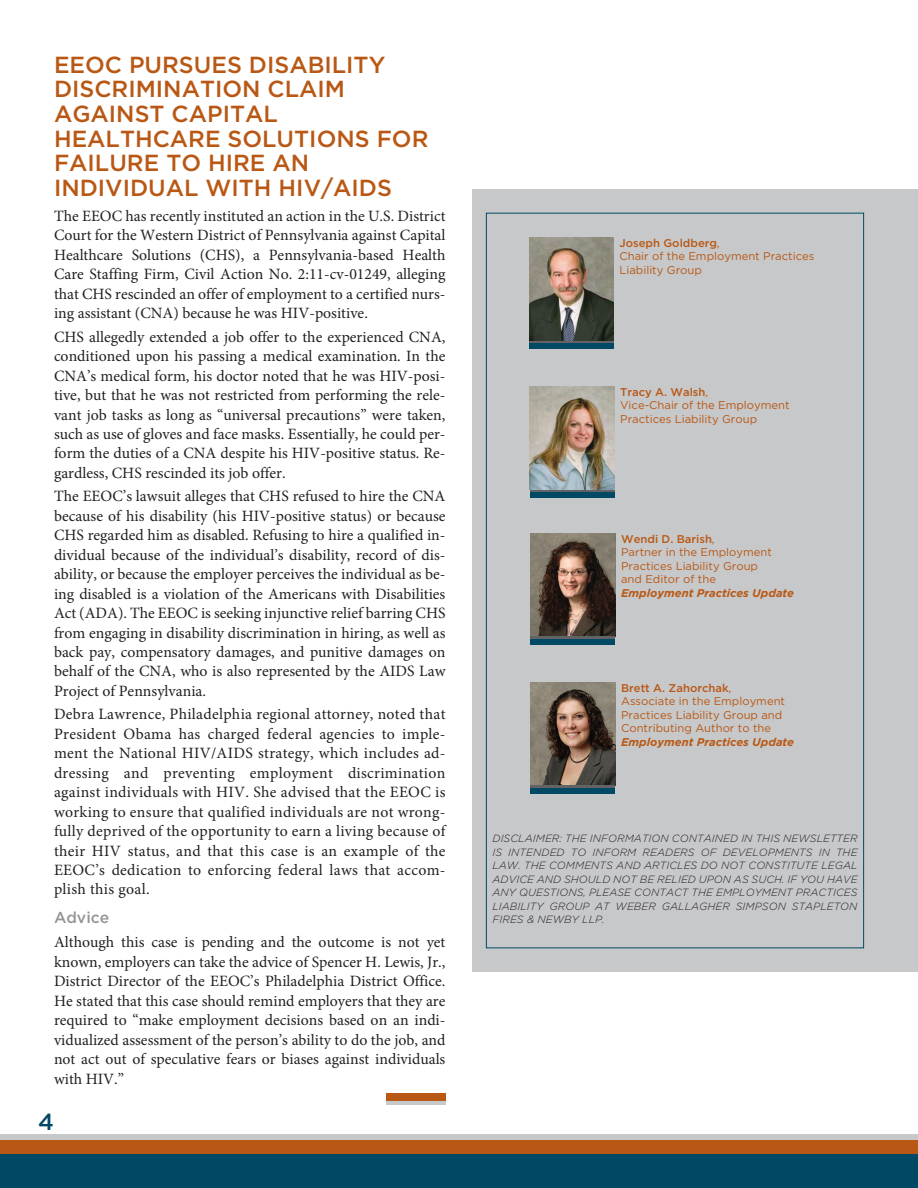
<style>
.page{position:relative;width:918px;height:1188px;background:#fff}
.page>*{position:absolute;margin:0;border:0;box-sizing:border-box;transform-origin:0 0}
.t1{font:500 23.25px/24.8px "Gotham";color:#b95814}
.t2{font:500 23.25px "Gotham";color:#004964}
.t3{font:15.75px/19.5px "Minion Pro";color:#231f20;text-align:justify}
.t4{font:500 15.75px "Gotham";color:#939598}
.t5{font:11.25px/13.5px "Gotham";color:#b95814}
.t6{font:italic 700 11.25px "Gotham";color:#b95814}
.t7{font:italic 300 10.5px/13.5px "Gotham";letter-spacing:.01em;color:#231f20;text-align:justify}
.s1{font-weight:500}
</style>
<div class="page">
<div style="left:472px;top:189px;width:446px;height:783px;background:#c7c8ca"></div>
<hr style="left:917px;top:91px;width:1px;height:179px;background:#b95814">
<hr style="left:917px;top:0;width:1px;height:256px;background:#004964">
<svg style="left:0;top:1134px;width:918px;height:7px;background:#c5b8b0"></svg>
<div style="left:0;top:1141px;width:918px;height:47px;background:#b95814"></div>
<div style="left:0;top:1154px;width:918px;height:34px;background:#004964"></div>
<img style="left:531px;top:534px;width:84px;height:103px">
<hr style="left:531px;top:637px;width:84px;height:2px;background:#636366">
<div style="left:531px;top:639px;width:84px;height:6px;background:#004964"></div>
<img style="left:531px;top:683px;width:84px;height:103px">
<hr style="left:531px;top:786px;width:84px;height:2px;background:#636366">
<div style="left:531px;top:788px;width:84px;height:6px;background:#004964"></div>
<img style="left:529px;top:238px;width:85px;height:103px">
<hr style="left:529px;top:341px;width:85px;height:2px;background:#636366">
<div style="left:529px;top:343px;width:85px;height:6px;background:#004964"></div>
<img style="left:530px;top:387px;width:84px;height:103px">
<hr style="left:530px;top:490px;width:84px;height:2px;background:#636366">
<div style="left:530px;top:492px;width:84px;height:6px;background:#004964"></div>
<div style="left:386px;top:1094px;width:60px;height:7px;background:#b95814"></div>
<hr style="left:386px;top:1101px;width:60px;height:3px;background:#c7c8ca">
<h1 class="t1" style="left:54px;top:52px;width:376px">EEOC PURSUES DISABILITY<br>DISCRIMINATION CLAIM<br>AGAINST CAPITAL<br>HEALTHCARE SOLUTIONS FOR<br>FAILURE TO HIRE AN<br>I NDIVIDUAL WITH HIV/AI DS</h1>
<p class="t3" style="left:54px;top:206px;width:393px">The EEOC has recently instituted an action in the U.S. District Court for the Western District of Pennsylvania against Capital Healthcare Solutions (CHS), a Pennsylvania-based Health Care Staffing Firm, Civil Action No. 2:11-cv-01249, alleging that CHS rescinded an offer of employment to a certified nurs&shy;ing assistant (CNA) because he was HIV-positive.</p>
<p class="t3" style="left:54px;top:327px;width:393px">CHS allegedly extended a job offer to the experienced CNA, conditioned upon his passing a medical examination. In the CNA’s medical form, his doctor noted that he was HIV-posi&shy;tive, but that he was not restricted from performing the rele&shy;vant job tasks as long as “universal precautions” were taken, such as use of gloves and face masks. Essentially, he could per&shy;form the duties of a CNA despite his HIV-positive status. Re&shy;gardless, CHS rescinded its job offer.</p>
<p class="t3" style="left:54px;top:487px;width:393px">The EEOC’s lawsuit alleges that CHS refused to hire the CNA because of his disability (his HIV-positive status) or because CHS regarded him as disabled. Refusing to hire a qualified in&shy;dividual because of the individual’s disability, record of dis&shy;ability, or because the employer perceives the individual as be&shy;ing disabled is a violation of the Americans with Disabilities Act (ADA). The EEOC is seeking injunctive relief barring CHS from engaging in disability discrimination in hiring, as well as back pay, compensatory damages, and punitive damages on behalf of the CNA, who is also represented by the AIDS Law Project of Pennsylvania.</p>
<p class="t3" style="left:54px;top:705px;width:393px">Debra Lawrence, Philadelphia regional attorney, noted that President Obama has charged federal agencies to imple&shy;ment the National HIV/AIDS strategy, which includes ad&shy;dressing and preventing employment discrimination against individuals with HIV. She advised that the EEOC is working to ensure that qualified individuals are not wrong&shy;fully deprived of the opportunity to earn a living because of their HIV status, and that this case is an example of the EEOC’s dedication to enforcing federal laws that accom&shy;plish this goal.</p>
<p class="t4" style="left:54px;top:907px;width:57px">ADVICE</p>
<p class="t3" style="left:54px;top:933px;width:393px">Although this case is pending and the outcome is not yet known, employers can take the advice of Spencer H. Lewis, Jr., District Director of the EEOC’s Philadelphia District Office.<br>He stated that this case should remind employers that they are required to “make employment decisions based on an indi&shy;vidualized assessment of the person’s ability to do the job, and not act out of speculative fears or biases against individuals with HIV.”</p>
<h1 class="t2" style="left:38px;top:1106px;width:17px">4</h1>
<p class="t5" style="left:620px;top:236px;width:196px"><span class="s1">JOSEPH GOLDBERG</span>,<br>Chair of the Employment Practices<br>Liability Group</p>
<p class="t5" style="left:620px;top:385px;width:171px"><span class="s1">TRACY A. WALSH</span>,<br>Vice-Chair of the Employment<br>Practices Liability Group</p>
<p class="t5" style="left:621px;top:532px;width:152px"><span class="s1">WENDI D. BARISH</span>,<br>Partner in the Employment<br>Practices Liability Group and Editor of the</p>
<p class="t6" style="left:621px;top:585px;width:174px">Employment Practices Update</p>
<p class="t5" style="left:621px;top:681px;width:166px"><span class="s1">BRETT A. ZAHORCHAK</span>,<br>Associate in the Employment<br>Practices Liability Group and<br>Contributing Author to the</p>
<p class="t6" style="left:621px;top:734px;width:174px">Employment Practices Update</p>
<p class="t7" style="left:492px;top:832px;width:367px">DISCLAIMER: THE INFORMATION CONTAINED IN THIS NEWSLETTER IS INTENDED TO INFORM READERS OF DEVELOPMENTS IN THE LAW. THE COMMENTS AND ARTICLES DO NOT CONSTITUTE LEGAL ADVICE AND SHOULD NOT BE RELIED UPON AS SUCH. IF YOU HAVE ANY QUESTIONS, PLEASE CONTACT THE EMPLOYMENT PRACTICES LIABILITY GROUP AT WEBER GALLAGHER SIMPSON STAPLETON FIRES &amp; NEWBY LLP</p>
<p class="t7" style="left:602px;top:913px;width:4px">.</p>
</div>
